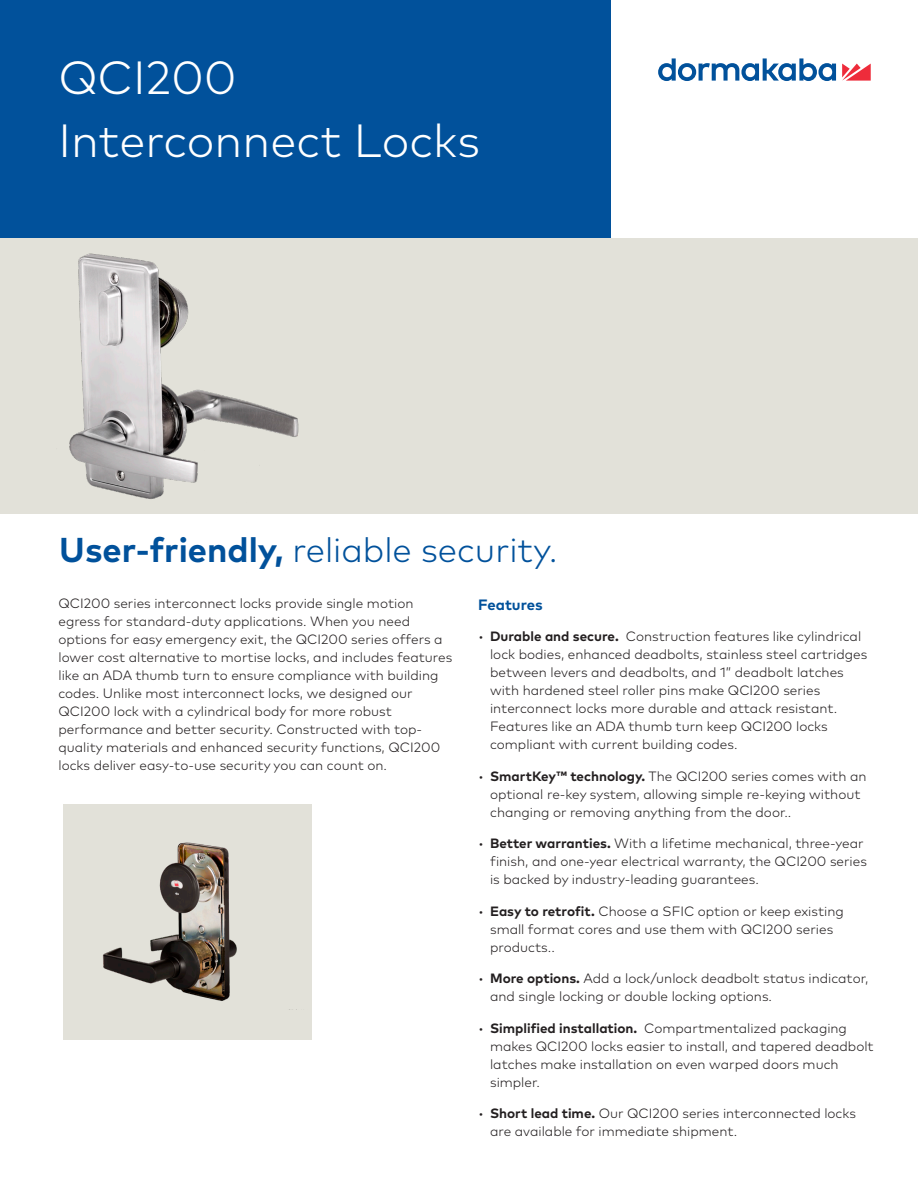
<style>
.page{position:relative;width:918px;height:1188px;background:#fff}
.page>*{position:absolute;margin:0;border:0;box-sizing:border-box;transform-origin:0 0}
.Title_blue_25pt_30pt{font:300 46.5px/63px "Mark Pro";color:#fff}
.Title_14pt_18pt{font:300 34.5px "Mark Pro";color:#01519b}
.Body_Text_9pt_12pt_p{font:700 15px "Mark Pro";letter-spacing:-.005em;color:#01519b}
.Body_Text_9pt_12pt_p-2{font:300 13.5px/18px "Mark Pro";color:#231f20}
.s1{font-weight:700}
</style>
<div class="page">
<div style="left:0;top:238px;width:918px;height:276px;background:#e2e1d9"></div>
<img style="left:69px;top:253px;width:230px;height:246px">
<div style="left:64px;top:804px;width:248px;height:236px;background:#e2e1d9"></div>
<img style="left:102px;top:842px;width:135px;height:159px">
<svg style="left:842px;top:64px;width:29px;height:17px"></svg>
<svg style="left:658px;top:58px;width:178px;height:23px"></svg>
<div style="left:0;top:0;width:611px;height:238px;background:#01519b"></div>
<p class="Title_blue_25pt_30pt" style="left:58px;top:43px;width:423px">QCI200<br>Interconnect Locks</p>
<p class="Title_14pt_18pt" style="left:59px;top:524px;width:500px"><span class="s1">User-friendly,</span> reliable security.</p>
<p class="Body_Text_9pt_12pt_p-2" style="left:58px;top:593px;width:395px">QCI200 series interconnect locks provide single motion egress for standard-duty applications. When you need options for easy emergency exit, the QCI200 series offers a lower cost alternative to mortise locks, and includes features like an ADA thumb turn to ensure compliance with building codes. Unlike most interconnect locks, we designed our QCI200 lock with a cylindrical body for more robust performance and better security. Constructed with top&shy;quality materials and enhanced security functions, QCI200 locks deliver easy-to-use security you can count on.</p>
<p class="Body_Text_9pt_12pt_p" style="left:478px;top:593px;width:66px">Features</p>
<p class="Body_Text_9pt_12pt_p-2" style="left:490px;top:626px;width:379px;text-indent:-12px">• <span class="s1">Durable and secure.</span> Construction features like cylindrical lock bodies, enhanced deadbolts, stainless steel cartridges between levers and deadbolts, and 1” deadbolt latches with hardened steel roller pins make QCI200 series interconnect locks more durable and attack resistant.<br>Features like an ADA thumb turn keep QCI200 locks compliant with current building codes.</p>
<p class="Body_Text_9pt_12pt_p-2" style="left:490px;top:766px;width:378px;text-indent:-12px">• <span class="s1">SmartKey™ technology.</span> The QCI200 series comes with an optional re-key system, allowing simple re-keying without changing or removing anything from the door..</p>
<p class="Body_Text_9pt_12pt_p-2" style="left:490px;top:833px;width:378px;text-indent:-12px">• <span class="s1">Better warranties.</span> With a lifetime mechanical, three-year finish, and one-year electrical warranty, the QCI200 series is backed by industry-leading guarantees.</p>
<p class="Body_Text_9pt_12pt_p-2" style="left:490px;top:901px;width:355px;text-indent:-12px">• <span class="s1">Easy to retrofit.</span> Choose a SFIC option or keep existing small format cores and use them with QCI200 series products..</p>
<p class="Body_Text_9pt_12pt_p-2" style="left:490px;top:968px;width:380px;text-indent:-12px">• <span class="s1">More options.</span> Add a lock/unlock deadbolt status indicator, and single locking or double locking options.</p>
<p class="Body_Text_9pt_12pt_p-2" style="left:490px;top:1018px;width:385px;text-indent:-12px">• <span class="s1">Simplified installation.</span> Compartmentalized packaging makes QCI200 locks easier to install, and tapered deadbolt latches make installation on even warped doors much simpler.</p>
<p class="Body_Text_9pt_12pt_p-2" style="left:490px;top:1103px;width:368px;text-indent:-12px">• <span class="s1">Short lead time.</span> Our QCI200 series interconnected locks are available for immediate shipment.</p>
</div>
